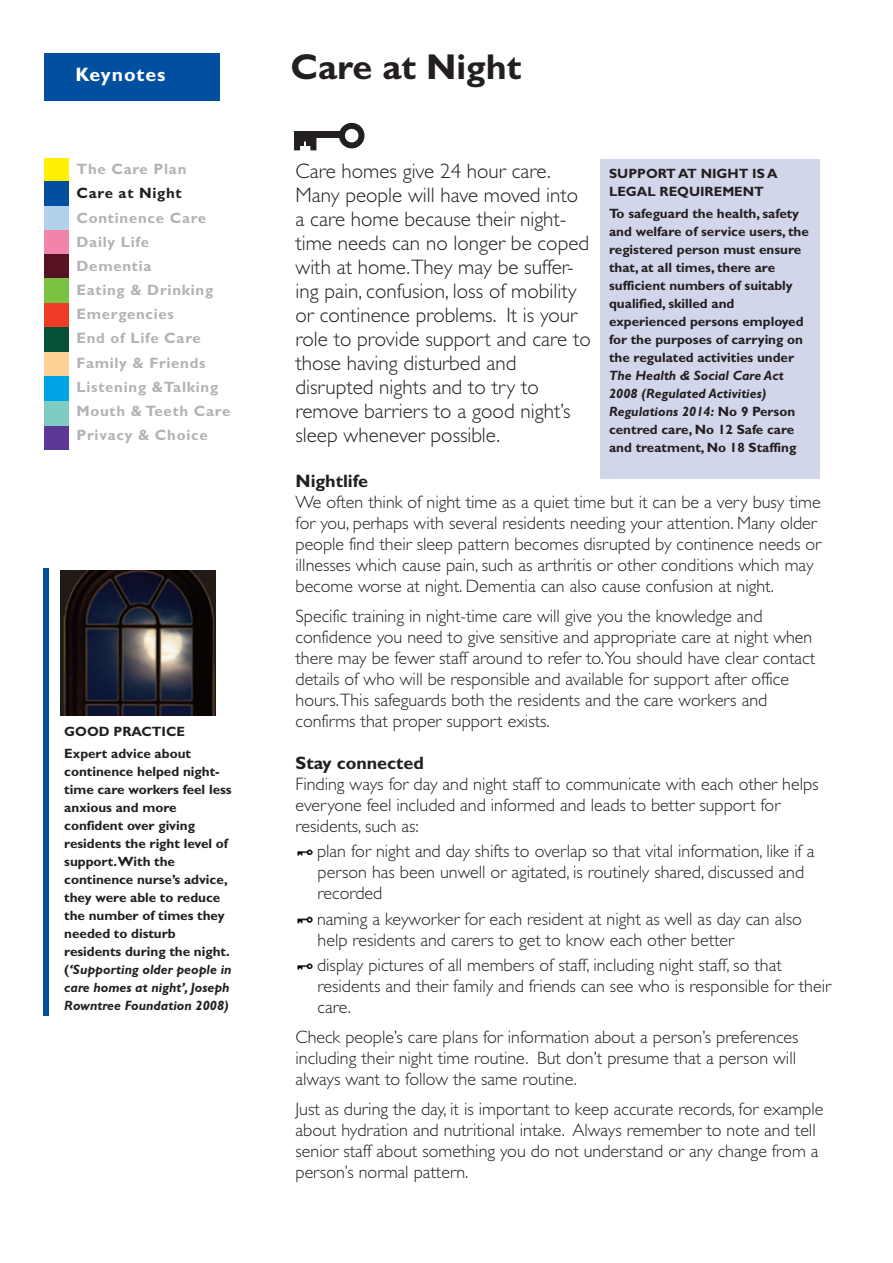
<style>
.page{position:relative;width:893px;height:1263px;background:#fff}
.page>*{position:absolute;margin:0;border:0;box-sizing:border-box;transform-origin:0 0}
.t1{font:700 36px "Gill Sans";color:#231f20}
.t2{font:300 21px/24px "Gill Sans";color:#231f20}
.t3{font:700 19.5px "Gill Sans";letter-spacing:.05em;color:#fff}
.t4{font:300 18px/21px "Gill Sans";color:#231f20}
.t5{font:700 18px "Gill Sans";color:#231f20}
.t6{font:700 15px/24.2px "Gill Sans";letter-spacing:.05em;color:#b2b3b7}
.t7{font:700 15px "Gill Sans";letter-spacing:.05em;color:#231f20}
.t8{font:700 13.5px/18px "Gill Sans";color:#231f20}
.t9{font:italic 700 13.5px/18px "Gill Sans";color:#231f20}
.s1{font-style:italic}
.s2{font-style:normal}
</style>
<div class="page">
<div style="left:44px;top:53px;width:176px;height:47px;background:#01509f"></div>
<img style="left:297px;top:849px;width:16px;height:7px">
<img style="left:297px;top:916px;width:16px;height:8px">
<img style="left:297px;top:963px;width:16px;height:7px">
<div style="left:600px;top:160px;width:219px;height:319px;background:#d2d6eb"></div>
<img style="left:61px;top:571px;width:154px;height:144px">
<div style="left:294px;top:132px;width:61px;height:6px;background:#231f20"></div>
<svg style="left:339px;top:123px;width:25px;height:25px"></svg>
<svg style="left:294px;top:138px;width:22px;height:12px"></svg>
<div style="left:43px;top:568px;width:5px;height:447px;background:#01509f"></div>
<div style="left:44px;top:158px;width:25px;height:24px;background:#fff101"></div>
<div style="left:44px;top:182px;width:25px;height:24px;background:#01509f"></div>
<div style="left:44px;top:206px;width:25px;height:25px;background:#b2d1ed"></div>
<div style="left:44px;top:230px;width:25px;height:25px;background:#f284ac"></div>
<div style="left:44px;top:254px;width:25px;height:25px;background:#571222"></div>
<div style="left:44px;top:279px;width:25px;height:24px;background:#7bc142"></div>
<div style="left:44px;top:303px;width:25px;height:25px;background:#ef3c26"></div>
<div style="left:44px;top:327px;width:25px;height:25px;background:#075137"></div>
<div style="left:44px;top:352px;width:25px;height:25px;background:#fed293"></div>
<div style="left:44px;top:376px;width:25px;height:25px;background:#00a3e5"></div>
<div style="left:44px;top:425px;width:25px;height:25px;background:#5d3896"></div>
<div style="left:44px;top:401px;width:25px;height:25px;background:#7eccc3"></div>
<p class="t3" style="left:76px;top:67px;width:91px">Keynotes</p>
<p class="t6" style="left:77px;top:158px;width:111px">The Care Plan</p>
<p class="t7" style="left:77px;top:188px;width:107px">Care at Night</p>
<p class="t6" style="left:77px;top:207px;width:155px">Continence Care<br>Daily Life<br>Dementia<br>Eating &amp; Drinking<br>Emergencies<br>End of Life Care<br>Family &amp; Friends<br>Listening &amp;Talking<br>Mouth &amp; Teeth Care<br>Privacy &amp; Choice</p>
<p class="t8" style="left:64px;top:721px;width:128px;line-height:22.5px">GOOD PRACTICE<br>Expert advice about</p>
<p class="t8" style="left:64px;top:764px;width:169px">continence helped night&shy;time care workers feel less anxious and more confident over giving residents the right level of support.With the continence nurse’s advice, they were able to reduce the number of times they needed to disturb residents during the night. (<span class="s1">‘Supporting older people in care homes at night’, Joseph<br>Rowntree Foundation 2008)</span></p>
<h1 class="t1" style="left:290px;top:53px;width:232px">Care at Night</h1>
<p class="t2" style="left:296px;top:161px;width:297px">Care homes give 24 hour care.<br>Many people will have moved into a care home because their night&shy;time needs can no longer be coped with at home.They may be suffer&shy;ing pain, confusion, loss of mobility or continence problems. It is your role to provide support and care to those having disturbed and disrupted nights and to try to remove barriers to a good night’s sleep whenever possible.</p>
<p class="t5" style="left:296px;top:474px;width:74px">Nightlife</p>
<p class="t4" style="left:295px;top:493px;width:527px">We often think of night time as a quiet time but it can be a very busy time for you, perhaps with several residents needing your attention. Many older people find their sleep pattern becomes disrupted by continence needs or illnesses which cause pain, such as arthritis or other conditions which may become worse at night. Dementia can also cause confusion at night.</p>
<p class="t4" style="left:295px;top:607px;width:521px">Specific training in night-time care will give you the knowledge and confidence you need to give sensitive and appropriate care at night when there may be fewer staff around to refer to.You should have clear contact details of who will be responsible and available for support after office hours.This safeguards both the residents and the care workers and confirms that proper support exists.</p>
<p class="t5" style="left:295px;top:756px;width:130px">Stay connected</p>
<p class="t4" style="left:295px;top:775px;width:525px">Finding ways for day and night staff to communicate with each other helps everyone feel included and informed and leads to better support for residents, such as:</p>
<p class="t4" style="left:317px;top:842px;width:499px">plan for night and day shifts to overlap so that vital information, like if a person has been unwell or agitated, is routinely shared, discussed and recorded</p>
<p class="t4" style="left:317px;top:910px;width:486px">naming a keyworker for each resident at night as well as day can also help residents and carers to get to know each other better</p>
<p class="t4" style="left:317px;top:956px;width:515px">display pictures of all members of staff, including night staff, so that residents and their family and friends can see who is responsible for their care.</p>
<p class="t4" style="left:295px;top:1028px;width:504px">Check people’s care plans for information about a person’s preferences including their night time routine. But don’t presume that a person will always want to follow the same routine.</p>
<p class="t4" style="left:295px;top:1100px;width:529px">Just as during the day, it is important to keep accurate records, for example about hydration and nutritional intake. Always remember to note and tell senior staff about something you do not understand or any change from a person’s normal pattern.</p>
<p class="t8" style="left:609px;top:166px;width:170px">SUPPORT AT NIGHT IS A<br>LEGAL REQUIREMENT</p>
<p class="t8" style="left:609px;top:206px;width:201px">To safeguard the health, safety and welfare of service users, the registered person must ensure that, at all times, there are sufficient numbers of suitably qualified, skilled and experienced persons employed for the purposes of carrying on the regulated activities under</p>
<p class="t9" style="left:609px;top:368px;width:189px">The Health &amp; Social Care Act<br>2008 (Regulated Activities)<br>Regulations 2014: <span class="s2">No 9 Person centred care, No 12 Safe care and treatment, No 18 Staffing</span></p>
</div>
